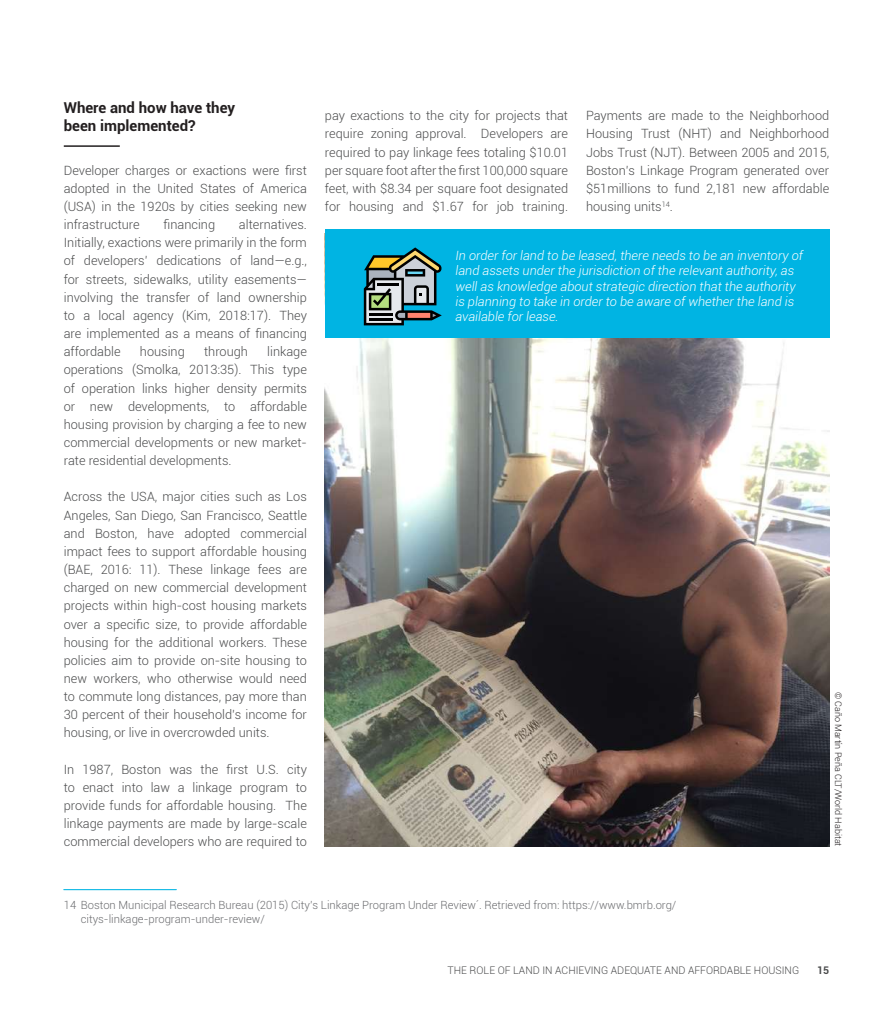
<style>
.page{position:relative;width:893px;height:1021px;background:#fff}
.page>*{position:absolute;margin:0;border:0;box-sizing:border-box;transform-origin:0 0}
.t1{font:700 15px/18px "Roboto";color:#231f20}
.t2{font:300 12.75px/18.1px "Roboto";color:#4b4c4d;text-align:justify}
.t3{font:italic 300 12.75px/15.3px "Roboto";color:#fff}
.t4{font:300 11.25px/13.5px "Roboto";color:#6c6d70}
.t5{font:300 10.5px "Roboto";color:#4b4c4d}
.t6{font:700 10.5px "Roboto";color:#4b4c4d}
.t7{font:300 9px "Roboto";color:#231f20}
</style>
<div class="page">
<img style="left:325px;top:338px;width:504px;height:508px">
<div style="left:325px;top:229px;width:504px;height:109px;background:#00b4e3"></div>
<svg style="left:364px;top:247px;width:78px;height:78px"></svg>
<hr style="left:64px;top:145px;width:56px;height:2px;background:#231f20">
<hr style="left:64px;top:889px;width:112px;height:1px;background:#00b4e3">
<p class="t1" style="left:64px;top:98px;width:173px">Where and how have they been implemented?</p>
<p class="t2" style="left:64px;top:161px;width:245px">Developer charges or exactions were first adopted in the United States of America (USA) in the 1920s by cities seeking new infrastructure</p>
<p class="t2" style="left:164px;top:215px;width:53px">financing</p>
<p class="t2" style="left:64px;top:215px;width:245px;text-indent:175px">alternatives.<br>Initially, exactions were primarily in the form of developers’ dedications of land—e.g., for streets, sidewalks, utility easements— involving the transfer of land ownership to a local agency (Kim, 2018:17). They are implemented as a means of financing affordable</p>
<p class="t2" style="left:64px;top:342px;width:245px;text-indent:203px">linkage operations (Smolka, 2013:35). This type of operation links higher density permits or new developments, to affordable housing provision by charging a fee to new commercial developments or new market&shy;rate residential developments.</p>
<p class="t2" style="left:64px;top:487px;width:245px">Across the USA, major cities such as Los Angeles, San Diego, San Francisco, Seattle and Boston, have adopted commercial impact fees to support affordable housing (BAE, 2016: 11). These linkage fees are charged on new commercial development projects within high-cost housing markets over a specific size, to provide affordable housing for the additional workers. These policies aim to provide on-site housing to new workers, who otherwise would need to commute long distances, pay more than 30 percent of their household’s income for housing, or live in overcrowded units.</p>
<p class="t2" style="left:64px;top:759px;width:245px">In 1987, Boston was the first U.S. city to enact into law a linkage program to provide funds for affordable housing. The linkage payments are made by large-scale commercial developers who are required to</p>
<p class="t2" style="left:140px;top:342px;width:46px">housing</p>
<p class="t2" style="left:204px;top:342px;width:45px">through</p>
<p class="t2" style="left:325px;top:106px;width:245px">pay exactions to the city for projects that require zoning approval. Developers are required to pay linkage fees totaling $10.01 per square foot after the first 100,000 square feet, with $8.34 per square foot designated for housing and $1.67 for job training.</p>
<p class="t2" style="left:586px;top:106px;width:245px">Payments are made to the Neighborhood Housing Trust (NHT) and Neighborhood Jobs Trust (NJT). Between 2005 and 2015, Boston’s Linkage Program generated over $51millions to fund 2,181 new affordable housing units<sup>14</sup>.</p>
<p class="t3" style="left:455px;top:247px;width:349px">In order for land to be leased, there needs to be an inventory of land assets under the jurisdiction of the relevant authority, as well as knowledge about strategic direction that the authority is planning to take in order to be aware of whether the land is available for lease.</p>
<p class="t7" style="left:845px;top:691px;width:156px;rotate:90deg">© Caño Martín Peña CLT/World Habitat</p>
<p class="t4" style="left:81px;top:897px;width:597px;text-indent:-17px">14 Boston Municipal Research Bureau (2015) City’s Linkage Program Under Review´. Retrieved from: https://www.bmrb.org/ citys-linkage-program-under-review/</p>
<p class="t5" style="left:448px;top:962px;width:353px">THE ROLE OF LAND IN ACHIEVING ADEQUATE AND AFFORDABLE HOUSING</p>
<p class="t6" style="left:817px;top:962px;width:14px">15</p>
</div>
